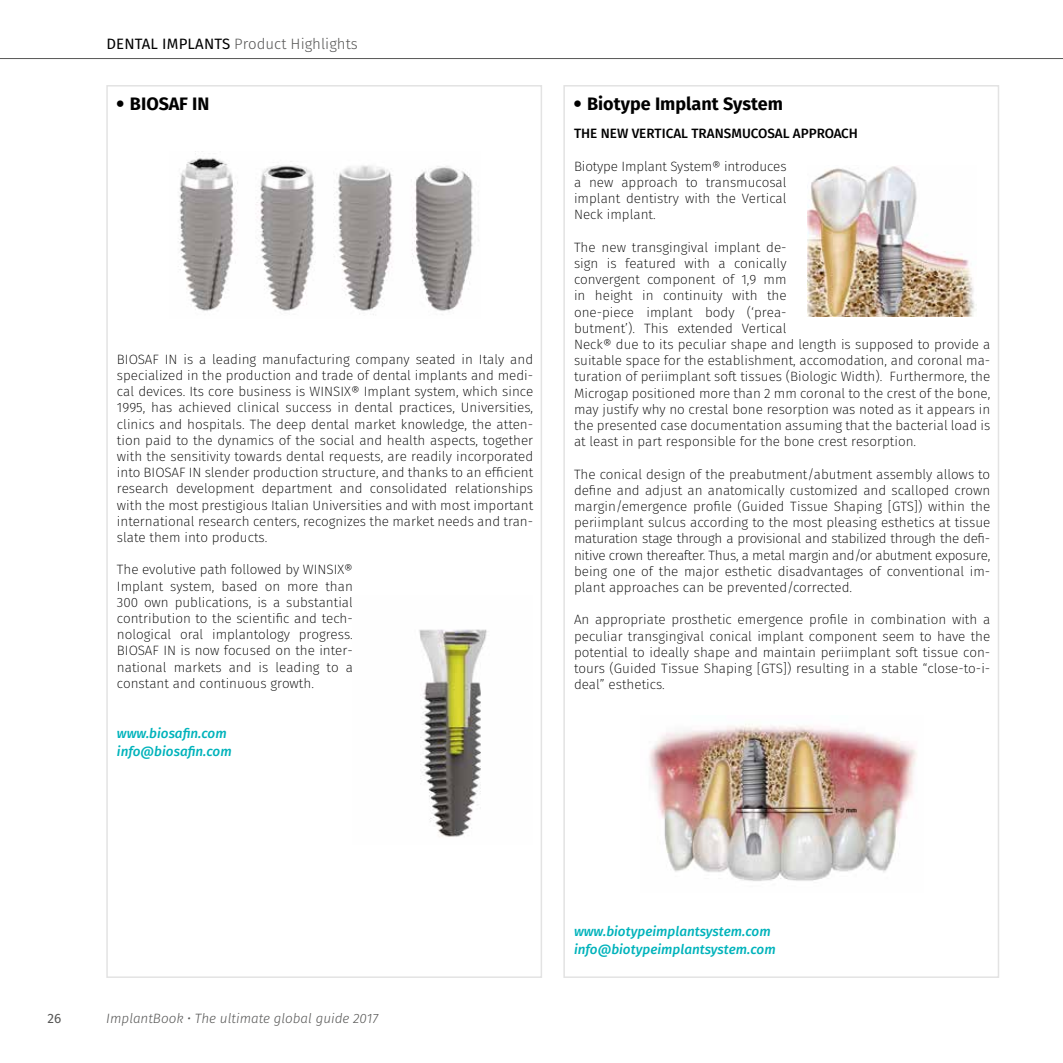
<style>
.page{position:relative;width:1063px;height:1063px;background:#fff}
.page>*{position:absolute;margin:0;border:0;box-sizing:border-box;transform-origin:0 0}
.t1{font:700 18px "Fira Sans";color:#000}
.t2{font:300 15px "Fira Sans";color:#575756}
.t3{font:200 13.5px/16.2px "Fira Sans";color:#000;text-align:justify}
.t4{font:italic 500 13.5px/18px "Fira Sans";color:#00b3bb}
.t5{font:italic 300 13.5px "Fira Sans";color:#575756}
.t6{font:500 13.5px "Fira Sans";color:#000}
.t7{font:13.5px "Fira Sans";color:#575756}
.s1{font-weight:400;color:#000}
.s2{font-family:"Helvetica Neue";font-weight:300}
</style>
<div class="page">
<hr style="left:0;top:58px;width:1063px;height:1px;background:#575756">
<div style="left:563px;top:85px;width:436px;height:893px;border:2px solid #e3e3e3"></div>
<img style="left:807px;top:166px;width:169px;height:151px">
<img style="left:649px;top:724px;width:268px;height:157px">
<div style="left:106px;top:85px;width:436px;height:893px;border:2px solid #e3e3e3"></div>
<img style="left:179px;top:153px;width:294px;height:162px">
<img style="left:419px;top:629px;width:68px;height:208px">
<p class="t2" style="left:106px;top:33px;width:253px"><span class="s1">DENTAL IMPLANTS</span> Product Highlights</p>
<h1 class="t1" style="left:116px;top:91px;width:95px"><span class="s2">•</span> BIOSAF IN</h1>
<p class="t3" style="left:117px;top:351px;width:418px">BIOSAF IN is a leading manufacturing company seated in Italy and specialized in the production and trade of dental implants and medi&shy;cal devices. Its core business is WINSIX® Implant system, which since 1995, has achieved clinical success in dental practices, Universities, clinics and hospitals. The deep dental market knowledge, the atten&shy;tion paid to the dynamics of the social and health aspects, together with the sensitivity towards dental requests, are readily incorporated into BIOSAF IN slender production structure, and thanks to an efficient research development department and consolidated relationships with the most prestigious Italian Universities and with most important international research centers, recognizes the market needs and tran&shy;slate them into products.</p>
<p class="t3" style="left:117px;top:562px;width:238px">The evolutive path followed by WINSIX® Implant system, based on more than 300 own publications, is a substantial contribution to the scientific and tech&shy;nological oral implantology progress.<br>BIOSAF IN is now focused on the inter&shy;national markets and is leading to a constant and continuous growth.</p>
<p class="t4" style="left:117px;top:724px;width:116px">www.biosafin.com info@biosafin.com</p>
<h1 class="t1" style="left:573px;top:91px;width:211px"><span class="s2">•</span> Biotype Implant System</h1>
<p class="t6" style="left:574px;top:124px;width:285px">THE NEW VERTICAL TRANSMUCOSAL APPROACH</p>
<p class="t3" style="left:574px;top:158px;width:214px">Biotype Implant System® introduces a new approach to transmucosal implant dentistry with the Vertical Neck implant.</p>
<p class="t3" style="left:574px;top:239px;width:418px;text-align:left">The new transgingival implant de-<br>sign is featured with a conically<br>convergent component of 1,9 mm<br>in height in continuity with the<br>one-piece implant body (‘prea-<br>butment’). This extended Vertical<br>Neck® due to its peculiar shape and length is supposed to provide a suitable space for the establishment, accomodation, and coronal ma&shy;turation of periimplant soft tissues (Biologic Width). Furthermore, the Microgap positioned more than 2 mm coronal to the crest of the bone, may justify why no crestal bone resorption was noted as it appears in the presented case documentation assuming that the bacterial load is at least in part responsible for the bone crest resorption.</p>
<p class="t3" style="left:574px;top:466px;width:418px">The conical design of the preabutment/abutment assembly allows to define and adjust an anatomically customized and scalloped crown margin/emergence profile (Guided Tissue Shaping [GTS]) within the periimplant sulcus according to the most pleasing esthetics at tissue maturation stage through a provisional and stabilized through the defi&shy;nitive crown thereafter. Thus, a metal margin and/or abutment exposure, being one of the major esthetic disadvantages of conventional im&shy;plant approaches can be prevented/corrected.</p>
<p class="t3" style="left:574px;top:612px;width:418px">An appropriate prosthetic emergence profile in combination with a peculiar transgingival conical implant component seem to have the potential to ideally shape and maintain periimplant soft tissue con&shy;tours (Guided Tissue Shaping [GTS]) resulting in a stable “close-to-i&shy;deal” esthetics.</p>
<p class="t7" style="left:47px;top:1009px;width:15px">26</p>
<p class="t5" style="left:106px;top:1009px;width:274px">ImplantBook • The ultimate global guide 2017</p>
<p class="t4" style="left:574px;top:922px;width:203px">www.biotypeimplantsystem.com info@biotypeimplantsystem.com</p>
</div>
